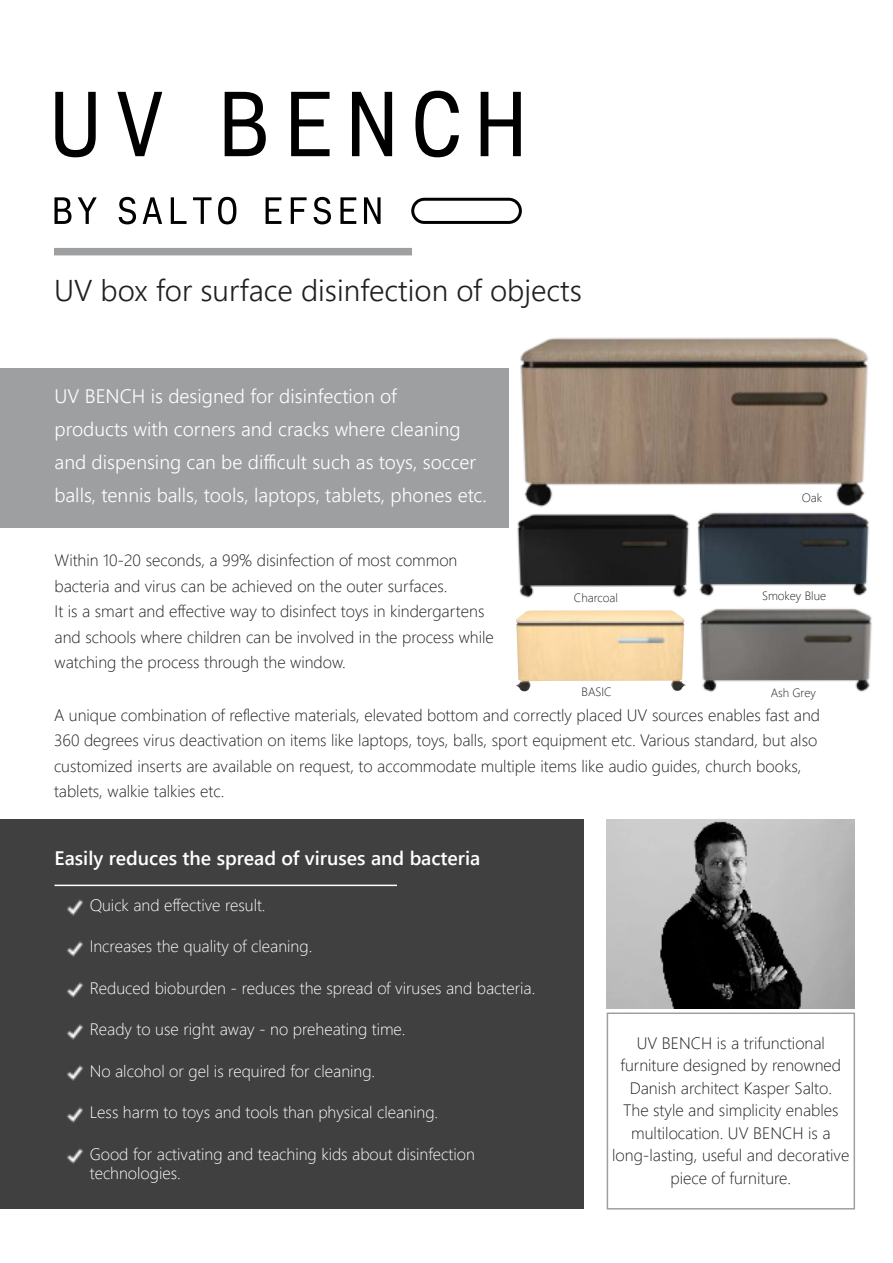
<style>
.page{position:relative;width:893px;height:1263px;background:#fff}
.page>*{position:absolute;margin:0;border:0;box-sizing:border-box;transform-origin:0 0}
.t1{font:300 30px "Segoe UI";color:#221f1f}
.t2{font:300 19.5px/33px "Segoe UI";color:#fff}
.t3{font:600 19.5px "Segoe UI";color:#fff}
.t4{font:300 16.5px/25.5px "Segoe UI";color:#221f1f}
.t5{font:300 16.5px/19.8px "Segoe UI";color:#fff}
.t6{font:300 12px "Segoe UI";color:#221f1f}
</style>
<div class="page">
<div style="left:0;top:820px;width:583px;height:389px;background:#404041"></div>
<div style="left:0;top:368px;width:508px;height:159px;background:#9d9fa1"></div>
<div style="left:54px;top:248px;width:358px;height:7px;background:#9d9fa1"></div>
<svg style="left:55px;top:197px;width:16px;height:27px"></svg>
<svg style="left:78px;top:197px;width:19px;height:27px"></svg>
<svg style="left:119px;top:197px;width:17px;height:27px"></svg>
<svg style="left:143px;top:197px;width:19px;height:27px"></svg>
<svg style="left:171px;top:197px;width:16px;height:27px"></svg>
<svg style="left:193px;top:197px;width:19px;height:27px"></svg>
<svg style="left:218px;top:197px;width:18px;height:27px"></svg>
<svg style="left:266px;top:197px;width:15px;height:27px"></svg>
<svg style="left:291px;top:197px;width:16px;height:27px"></svg>
<svg style="left:314px;top:197px;width:17px;height:27px"></svg>
<svg style="left:340px;top:197px;width:16px;height:27px"></svg>
<svg style="left:364px;top:197px;width:17px;height:27px"></svg>
<svg style="left:225px;top:92px;width:41px;height:64px"></svg>
<svg style="left:291px;top:92px;width:39px;height:64px"></svg>
<svg style="left:352px;top:92px;width:40px;height:64px"></svg>
<svg style="left:415px;top:91px;width:44px;height:66px"></svg>
<svg style="left:481px;top:92px;width:40px;height:64px"></svg>
<svg style="left:55px;top:92px;width:41px;height:65px"></svg>
<svg style="left:117px;top:92px;width:45px;height:64px"></svg>
<svg style="left:411px;top:198px;width:111px;height:26px"></svg>
<img style="left:67px;top:899px;width:16px;height:17px">
<img style="left:67px;top:941px;width:16px;height:16px">
<img style="left:67px;top:982px;width:16px;height:16px">
<img style="left:67px;top:1024px;width:16px;height:16px">
<img style="left:67px;top:1065px;width:16px;height:16px">
<img style="left:67px;top:1107px;width:16px;height:16px">
<img style="left:67px;top:1148px;width:16px;height:16px">
<hr style="left:55px;top:885px;width:342px;height:1px;background:#fff">
<img style="left:607px;top:820px;width:247px;height:188px">
<div style="left:607px;top:1012px;width:248px;height:197px;border:2px solid #9d9fa1"></div>
<img style="left:520px;top:337px;width:349px;height:169px">
<img style="left:700px;top:608px;width:172px;height:85px">
<img style="left:701px;top:512px;width:169px;height:85px">
<img style="left:507px;top:501px;width:194px;height:97px">
<img style="left:516px;top:610px;width:170px;height:81px">
<h1 class="t1" style="left:54px;top:278px;width:529px">UV box for surface disinfection of objects</h1>
<p class="t2" style="left:55px;top:382px;width:434px">UV BENCH is designed for disinfection of<br>products with corners and cracks where cleaning and dispensing can be difficult such as toys, soccer balls, tennis balls, tools, laptops, tablets, phones etc.</p>
<p class="t4" style="left:55px;top:548px;width:441px">Within 10-20 seconds, a 99% disinfection of most common bacteria and virus can be achieved on the outer surfaces.<br>It is a smart and effective way to disinfect toys in kindergartens and schools where children can be involved in the process while watching the process through the window.</p>
<p class="t6" style="left:574px;top:593px;width:45px">Charcoal</p>
<p class="t6" style="left:802px;top:487px;width:22px">Oak</p>
<p class="t6" style="left:762px;top:585px;width:66px">Smokey Blue</p>
<p class="t6" style="left:581px;top:680px;width:32px">BASIC</p>
<p class="t6" style="left:771px;top:688px;width:47px">Ash Grey</p>
<p class="t4" style="left:54px;top:700px;width:768px">A unique combination of reflective materials, elevated bottom and correctly placed UV sources enables fast and 360 degrees virus deactivation on items like laptops, toys, balls, sport equipment etc. Various standard, but also customized inserts are available on request, to accommodate multiple items like audio guides, church books, tablets, walkie talkies etc.</p>
<p class="t3" style="left:55px;top:850px;width:427px">Easily reduces the spread of viruses and bacteria</p>
<p class="t5" style="left:90px;top:893px;width:177px">Quick and effective result.</p>
<p class="t5" style="left:90px;top:935px;width:224px">Increases the quality of cleaning.</p>
<p class="t5" style="left:90px;top:976px;width:447px">Reduced bioburden - reduces the spread of viruses and bacteria.</p>
<p class="t5" style="left:90px;top:1018px;width:317px">Ready to use right away - no preheating time.</p>
<p class="t5" style="left:90px;top:1059px;width:287px">No alcohol or gel is required for cleaning.</p>
<p class="t5" style="left:90px;top:1101px;width:350px">Less harm to toys and tools than physical cleaning.</p>
<p class="t5" style="left:90px;top:1142px;width:387px">Good for activating and teaching kids about disinfection technologies.</p>
<p class="t4" style="left:612px;top:1032px;width:239px;line-height:22.5px;text-align:center">UV BENCH is a trifunctional furniture designed by renowned<br>Danish architect Kasper Salto.<br>The style and simplicity enables multilocation. UV BENCH is a long-lasting, useful and decorative piece of furniture.</p>
</div>
